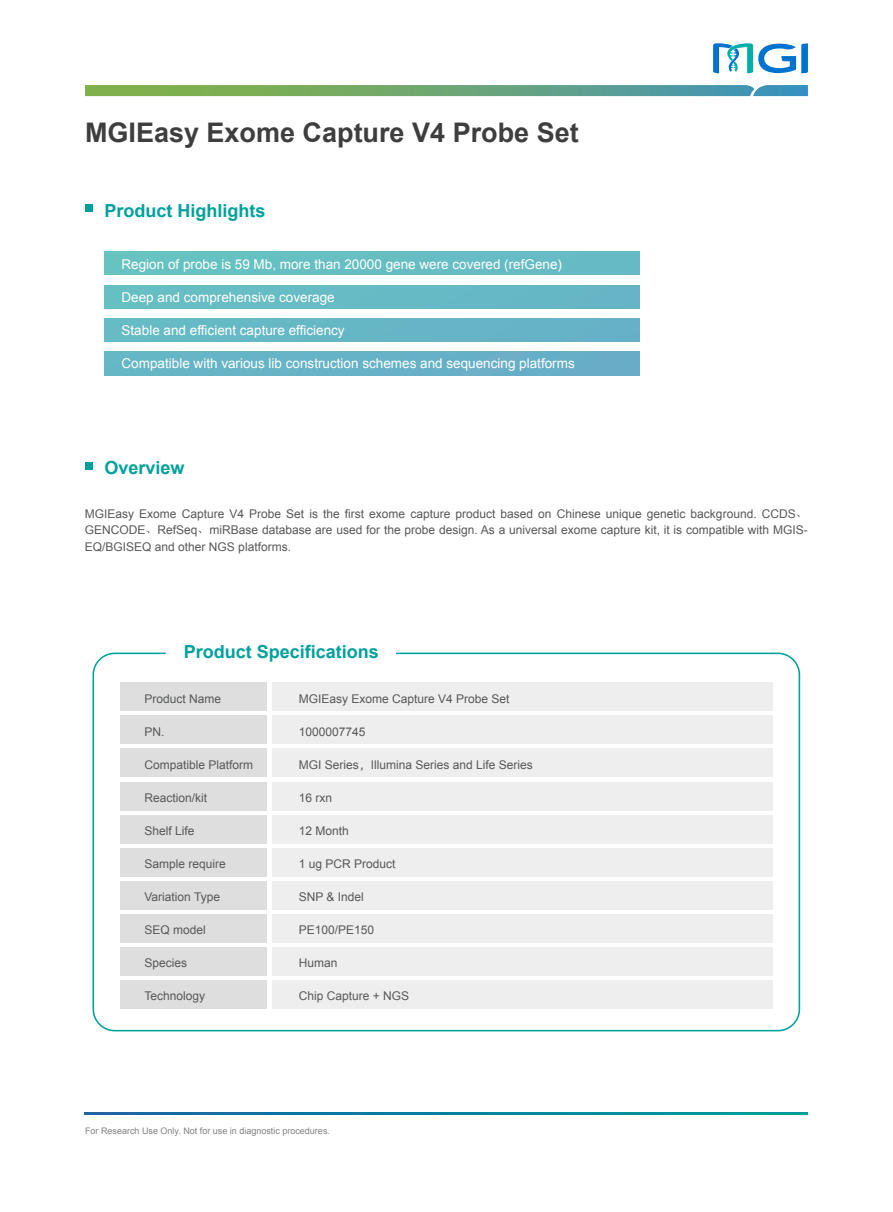
<style>
.page{position:relative;width:893px;height:1212px;background:#fff}
.page>*{position:absolute;margin:0;border:0;box-sizing:border-box;transform-origin:0 0}
.t1{font:700 27px "Arial";color:#3e3e3f}
.t2{font:700 18px "Arial";color:#00a19c}
.t3{font:13.5px "Arial";color:#fff}
.t4{font:12px/16.5px "Arial";color:#57585a;text-align:justify}
.t5{font:9px "Arial";color:#808285}
.s1{font-family:"Adobe Song Std";font-weight:300}
.s2{font-family:"FZLANTY K GBK1 0"}
</style>
<div class="page">
<div style="left:105px;top:252px;width:534px;height:23px;background:#66bec3"></div>
<div style="left:105px;top:285px;width:534px;height:23px;background:#66bac5"></div>
<div style="left:105px;top:318px;width:534px;height:24px;background:#66b6c6"></div>
<div style="left:105px;top:352px;width:534px;height:23px;background:#66b2c6"></div>
<svg style="left:85px;top:1112px;width:723px;height:3px;background:#07819f"></svg>
<div style="left:85px;top:205px;width:8px;height:7px;background:#00a19c"></div>
<div style="left:85px;top:462px;width:8px;height:8px;background:#00a19c"></div>
<svg style="left:85px;top:85px;width:723px;height:11px;background:#69a57a"></svg>
<div style="left:120px;top:682px;width:146px;height:29px;background:#dedede"></div>
<div style="left:120px;top:715px;width:146px;height:29px;background:#dedede"></div>
<div style="left:120px;top:749px;width:146px;height:28px;background:#dedede"></div>
<div style="left:120px;top:782px;width:146px;height:28px;background:#dedede"></div>
<div style="left:120px;top:815px;width:146px;height:28px;background:#dedede"></div>
<div style="left:120px;top:848px;width:146px;height:29px;background:#dedede"></div>
<div style="left:120px;top:881px;width:146px;height:29px;background:#dedede"></div>
<div style="left:120px;top:914px;width:146px;height:29px;background:#dedede"></div>
<div style="left:120px;top:947px;width:146px;height:29px;background:#dedede"></div>
<div style="left:272px;top:682px;width:501px;height:29px;background:#eee"></div>
<div style="left:272px;top:715px;width:501px;height:29px;background:#eee"></div>
<div style="left:272px;top:749px;width:501px;height:28px;background:#eee"></div>
<div style="left:272px;top:782px;width:501px;height:28px;background:#eee"></div>
<div style="left:272px;top:815px;width:501px;height:28px;background:#eee"></div>
<div style="left:272px;top:848px;width:501px;height:29px;background:#eee"></div>
<div style="left:272px;top:881px;width:501px;height:29px;background:#eee"></div>
<div style="left:272px;top:914px;width:501px;height:29px;background:#eee"></div>
<div style="left:272px;top:947px;width:501px;height:29px;background:#eee"></div>
<div style="left:120px;top:981px;width:146px;height:28px;background:#dedede"></div>
<div style="left:272px;top:981px;width:501px;height:28px;background:#eee"></div>
<div style="left:93px;top:652px;width:707px;height:379px;border:2px solid #00a19c;border-radius:21px"></div>
<svg style="left:713px;top:43px;width:95px;height:30px"></svg>
<h1 class="t1" style="left:85px;top:115px;width:495px">MGIEasy Exome Capture V4 Probe Set</h1>
<h2 class="t2" style="left:105px;top:199px;width:163px">Product Highlights</h2>
<p class="t3" style="left:122px;top:255px;width:442px">Region of probe is 59 Mb, more than 20000 gene were covered (refGene)</p>
<p class="t3" style="left:122px;top:288px;width:215px">Deep and comprehensive coverage</p>
<p class="t3" style="left:122px;top:321px;width:225px">Stable and efficient capture efficiency</p>
<p class="t3" style="left:122px;top:354px;width:455px">Compatible with various lib construction schemes and sequencing platforms</p>
<h2 class="t2" style="left:105px;top:456px;width:82px">Overview</h2>
<p class="t4" style="left:85px;top:505px;width:724px">MGIEasy Exome Capture V4 Probe Set is the first exome capture product based on Chinese unique genetic background. CCDS<span class="s1">、</span>GENCODE<span class="s1">、</span>RefSeq<span class="s1">、</span>miRBase database are used for the probe design. As a universal exome capture kit, it is compatible with MGIS-EQ/BGISEQ and other NGS platforms.</p>
<h2 class="t2" style="left:184px;top:640px;width:197px">Product Specifications</h2>
<p class="t4" style="left:144px;top:690px;width:78px">Product Name</p>
<p class="t4" style="left:299px;top:690px;width:212px">MGIEasy Exome Capture V4 Probe Set</p>
<p class="t4" style="left:144px;top:723px;width:22px">PN.</p>
<p class="t4" style="left:299px;top:723px;width:68px">1000007745</p>
<p class="t4" style="left:144px;top:756px;width:110px">Compatible Platform</p>
<p class="t4" style="left:299px;top:756px;width:236px">MGI Series<span class="s2">，</span>Illumina Series and Life Series</p>
<p class="t4" style="left:144px;top:789px;width:64px">Reaction/kit</p>
<p class="t4" style="left:299px;top:789px;width:35px">16 rxn</p>
<p class="t4" style="left:144px;top:822px;width:52px">Shelf Life</p>
<p class="t4" style="left:299px;top:822px;width:52px">12 Month</p>
<p class="t4" style="left:144px;top:855px;width:83px">Sample require</p>
<p class="t4" style="left:299px;top:855px;width:98px">1 ug PCR Product</p>
<p class="t4" style="left:144px;top:888px;width:77px">Variation Type</p>
<p class="t4" style="left:299px;top:888px;width:67px">SNP &amp; Indel</p>
<p class="t4" style="left:144px;top:921px;width:63px">SEQ model</p>
<p class="t4" style="left:299px;top:921px;width:77px">PE100/PE150</p>
<p class="t4" style="left:144px;top:954px;width:44px">Species</p>
<p class="t4" style="left:299px;top:954px;width:40px">Human</p>
<p class="t4" style="left:144px;top:987px;width:62px">Technology</p>
<p class="t4" style="left:299px;top:987px;width:112px">Chip Capture + NGS</p>
<p class="t5" style="left:85px;top:1125px;width:246px">For Research Use Only. Not for use in diagnostic procedures.</p>
</div>
